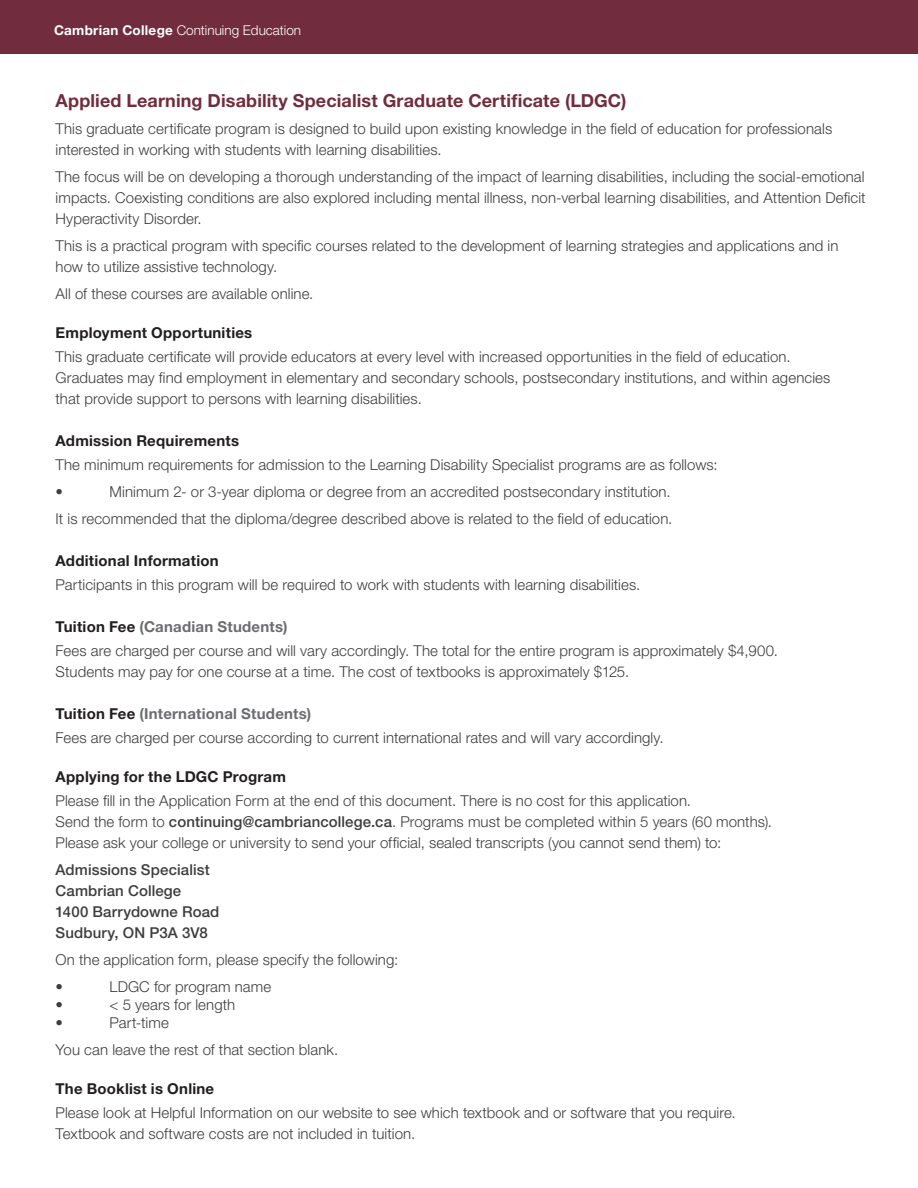
<style>
.page{position:relative;width:918px;height:1188px;background:#fff}
.page>*{position:absolute;margin:0;border:0;box-sizing:border-box;transform-origin:0 0}
.SUBHEAD{font:700 18px "Helvetica Neue LT Std";letter-spacing:.005em;color:#712d3e}
.t1{font:300 15px/21px "Helvetica Neue LT Std";letter-spacing:.005em;color:#3e3e3f}
.t2{font:700 15px "Helvetica Neue LT Std";letter-spacing:.015em;color:#231f20}
.t3{font:500 15px "Helvetica Neue LT Std";letter-spacing:.005em;color:#3e3e3f}
.t4{font:700 15px "Helvetica Neue LT Std";letter-spacing:.015em;color:#6c6d70}
.t5{font:300 13.5px "Helvetica Neue LT Std";color:#fff}
.s1{font-weight:700}
.s2{color:#231f20}
.s3{font-weight:500}
</style>
<div class="page">
<div style="left:0;top:0;width:918px;height:54px;background:#712d3e"></div>
<p class="t5" style="left:54px;top:22px;width:249px"><span class="s1">Cambrian College</span> Continuing Education</p>
<p class="SUBHEAD" style="left:56px;top:90px;width:572px">Applied Learning Disability Specialist Graduate Certificate (LDGC)</p>
<p class="t1" style="left:56px;top:118px;width:778px">This graduate certificate program is designed to build upon existing knowledge in the field of education for professionals interested in working with students with learning disabilities.</p>
<p class="t1" style="left:56px;top:166px;width:812px;text-align:justify">The focus will be on developing a thorough understanding of the impact of learning disabilities, including the social-emotional impacts. Coexisting conditions are also explored including mental illness, non-verbal learning disabilities, and Attention Deficit Hyperactivity Disorder.</p>
<p class="t1" style="left:56px;top:235px;width:784px">This is a practical program with specific courses related to the development of learning strategies and applications and in how to utilize assistive technology.</p>
<p class="t1" style="left:56px;top:283px;width:259px">All of these courses are available online.</p>
<p class="t2" style="left:56px;top:324px;width:198px">Employment Opportunities</p>
<p class="t1" style="left:56px;top:346px;width:776px">This graduate certificate will provide educators at every level with increased opportunities in the field of education.<br>Graduates may find employment in elementary and secondary schools, postsecondary institutions, and within agencies that provide support to persons with learning disabilities.</p>
<p class="t2" style="left:56px;top:432px;width:185px">Admission Requirements</p>
<p class="t1" style="left:56px;top:454px;width:663px">The minimum requirements for admission to the Learning Disability Specialist programs are as follows:</p>
<p class="t1" style="left:56px;top:481px;width:9px">•</p>
<p class="t1" style="left:110px;top:481px;width:563px">Minimum 2- or 3-year diploma or degree from an accredited postsecondary institution.</p>
<p class="t1" style="left:56px;top:508px;width:618px">It is recommended that the diploma/degree described above is related to the field of education.</p>
<p class="t2" style="left:56px;top:552px;width:165px">Additional Information</p>
<p class="t1" style="left:56px;top:574px;width:586px">Participants in this program will be required to work with students with learning disabilities.</p>
<p class="t4" style="left:56px;top:618px;width:233px"><span class="s2">Tuition Fee</span> (Canadian Students)</p>
<p class="t1" style="left:56px;top:640px;width:724px">Fees are charged per course and will vary accordingly. The total for the entire program is approximately $4,900.<br>Students may pay for one course at a time. The cost of textbooks is approximately $125.</p>
<p class="t4" style="left:56px;top:705px;width:257px"><span class="s2">Tuition Fee</span> (International Students)</p>
<p class="t1" style="left:56px;top:727px;width:610px">Fees are charged per course according to current international rates and will vary accordingly.</p>
<p class="t2" style="left:56px;top:768px;width:232px">Applying for the LDGC Program</p>
<p class="t1" style="left:56px;top:790px;width:718px">Please fill in the Application Form at the end of this document. There is no cost for this application.<br>Send the form to <span class="s3">continuing@cambriancollege.ca</span>. Programs must be completed within 5 years (60 months).</p>
<p class="t1" style="left:56px;top:832px;width:667px">Please ask your college or university to send your official, sealed transcripts (you cannot send them) to:</p>
<p class="t3" style="left:56px;top:861px;width:156px">Admissions Specialist</p>
<p class="t3" style="left:56px;top:882px;width:127px">Cambrian College</p>
<p class="t3" style="left:56px;top:903px;width:165px">1400 Barrydowne Road</p>
<p class="t3" style="left:56px;top:924px;width:154px">Sudbury, ON P3A 3V8</p>
<p class="t1" style="left:56px;top:949px;width:344px">On the application form, please specify the following:</p>
<p class="t1" style="left:56px;top:976px;width:9px">•</p>
<p class="t1" style="left:110px;top:976px;width:163px">LDGC for program name</p>
<p class="t1" style="left:56px;top:994px;width:9px">•</p>
<p class="t1" style="left:110px;top:994px;width:127px">&lt; 5 years for length</p>
<p class="t1" style="left:56px;top:1012px;width:9px">•</p>
<p class="t1" style="left:110px;top:1012px;width:61px">Part-time</p>
<p class="t1" style="left:56px;top:1039px;width:284px">You can leave the rest of that section blank.</p>
<p class="t2" style="left:56px;top:1080px;width:160px">The Booklist is Online</p>
<p class="t1" style="left:56px;top:1102px;width:682px">Please look at Helpful Information on our website to see which textbook and or software that you require.<br>Textbook and software costs are not included in tuition.</p>
</div>
